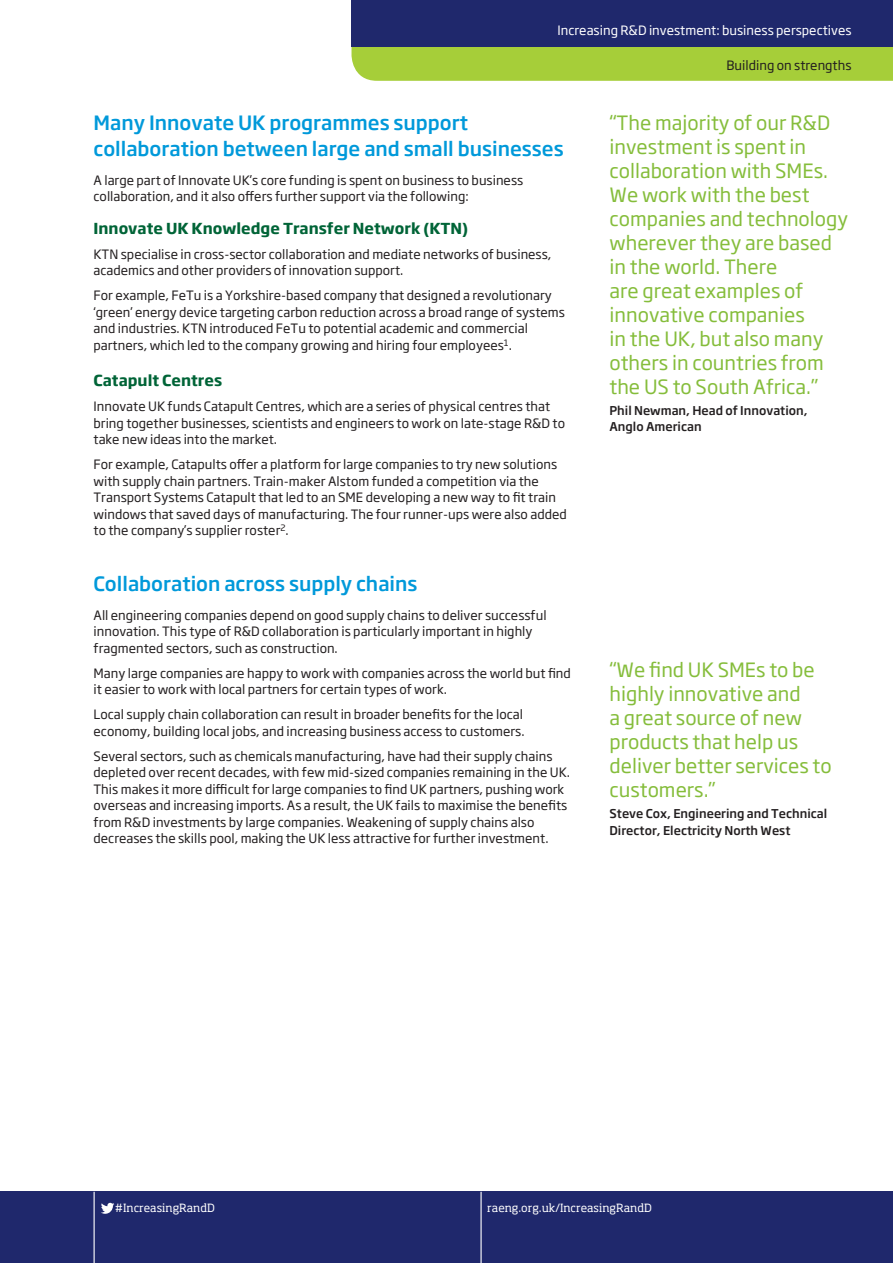
<style>
.page{position:relative;width:893px;height:1263px;background:#fff}
.page>*{position:absolute;margin:0;border:0;box-sizing:border-box;transform-origin:0 0}
.t1{font:19.5px/24px "Soho Gothic Pro";color:#85bd3b}
.t2{font:500 19.5px/25.5px "Soho Gothic Pro";color:#0099da}
.t3{font:700 15px "Soho Gothic Pro";color:#006437}
.t4{font:12.75px/16.5px "Soho Gothic Pro";color:#231f20}
.t5{font:12.75px "Soho Gothic Pro";color:#fff}
.t6{font:500 12px/16.5px "Soho Gothic Pro";color:#231f20}
.t7{font:11.25px "Soho Pro";color:#fff}
</style>
<div class="page">
<div style="left:351px;top:47px;width:542px;height:34px;background:#a6ce39"></div>
<div style="left:351px;top:0;width:542px;height:47px;background:#1f286c"></div>
<div style="left:0;top:1192px;width:893px;height:71px;background:#1f286c"></div>
<hr style="left:94px;top:1192px;width:1px;height:71px;background:#fff">
<hr style="left:480px;top:1192px;width:2px;height:71px;background:#fff">
<svg style="left:101px;top:1203px;width:13px;height:11px"></svg>
<p class="t5" style="left:557px;top:21px;width:296px">Increasing R&amp;D investment: business perspectives</p>
<p class="t4" style="left:726px;top:56px;width:127px">Building on strengths</p>
<h1 class="t2" style="left:94px;top:109px;width:472px">Many Innovate UK programmes support collaboration between large and small businesses</h1>
<p class="t4" style="left:94px;top:171px;width:431px">A large part of Innovate UK’s core funding is spent on business to business collaboration, and it also offers further support via the following:</p>
<p class="t3" style="left:94px;top:216px;width:376px">Innovate UK Knowledge Transfer Network (KTN)</p>
<p class="t4" style="left:94px;top:245px;width:459px">KTN specialise in cross-sector collaboration and mediate networks of business, academics and other providers of innovation support.</p>
<p class="t4" style="left:94px;top:287px;width:473px">For example, FeTu is a Yorkshire-based company that designed a revolutionary ‘green’ energy device targeting carbon reduction across a broad range of systems and industries. KTN introduced FeTu to potential academic and commercial partners, which led to the company growing and hiring four employees<sup>1</sup>.</p>
<p class="t3" style="left:94px;top:369px;width:130px">Catapult Centres</p>
<p class="t4" style="left:94px;top:398px;width:473px">Innovate UK funds Catapult Centres, which are a series of physical centres that bring together businesses, scientists and engineers to work on late-stage R&amp;D to take new ideas into the market.</p>
<p class="t4" style="left:94px;top:456px;width:475px">For example, Catapults offer a platform for large companies to try new solutions with supply chain partners. Train-maker Alstom funded a competition via the Transport Systems Catapult that led to an SME developing a new way to fit train windows that saved days of manufacturing. The four runner-ups were also added to the company’s supplier roster<sup>2</sup>.</p>
<h1 class="t2" style="left:94px;top:569px;width:325px">Collaboration across supply chains</h1>
<p class="t4" style="left:94px;top:606px;width:455px">All engineering companies depend on good supply chains to deliver successful innovation. This type of R&amp;D collaboration is particularly important in highly fragmented sectors, such as construction.</p>
<p class="t4" style="left:94px;top:664px;width:479px">Many large companies are happy to work with companies across the world but find it easier to work with local partners for certain types of work.</p>
<p class="t4" style="left:94px;top:706px;width:432px">Local supply chain collaboration can result in broader benefits for the local economy, building local jobs, and increasing business access to customers.</p>
<p class="t4" style="left:94px;top:747px;width:478px">Several sectors, such as chemicals manufacturing, have had their supply chains depleted over recent decades, with few mid-sized companies remaining in the UK.<br>This makes it more difficult for large companies to find UK partners, pushing work overseas and increasing imports. As a result, the UK fails to maximise the benefits from R&amp;D investments by large companies. Weakening of supply chains also decreases the skills pool, making the UK less attractive for further investment.</p>
<p class="t1" style="left:609px;top:110px;width:240px">“The majority of our R&amp;D investment is spent in collaboration with SMEs.<br>We work with the best companies and technology wherever they are based in the world. There<br>are great examples of innovative companies<br>in the UK, but also many others in countries from the US to South Africa.”</p>
<p class="t6" style="left:609px;top:401px;width:200px">Phil Newman, Head of Innovation,<br>Anglo American</p>
<h1 class="t1" style="left:609px;top:657px;width:224px">“We find UK SMEs to be highly innovative and<br>a great source of new products that help us deliver better services to customers.”</h1>
<p class="t6" style="left:609px;top:804px;width:219px">Steve Cox, Engineering and Technical<br>Director, Electricity North West</p>
<p class="t7" style="left:115px;top:1200px;width:102px">#IncreasingRandD</p>
<p class="t7" style="left:487px;top:1200px;width:166px">raeng.org.uk/IncreasingRandD</p>
</div>
